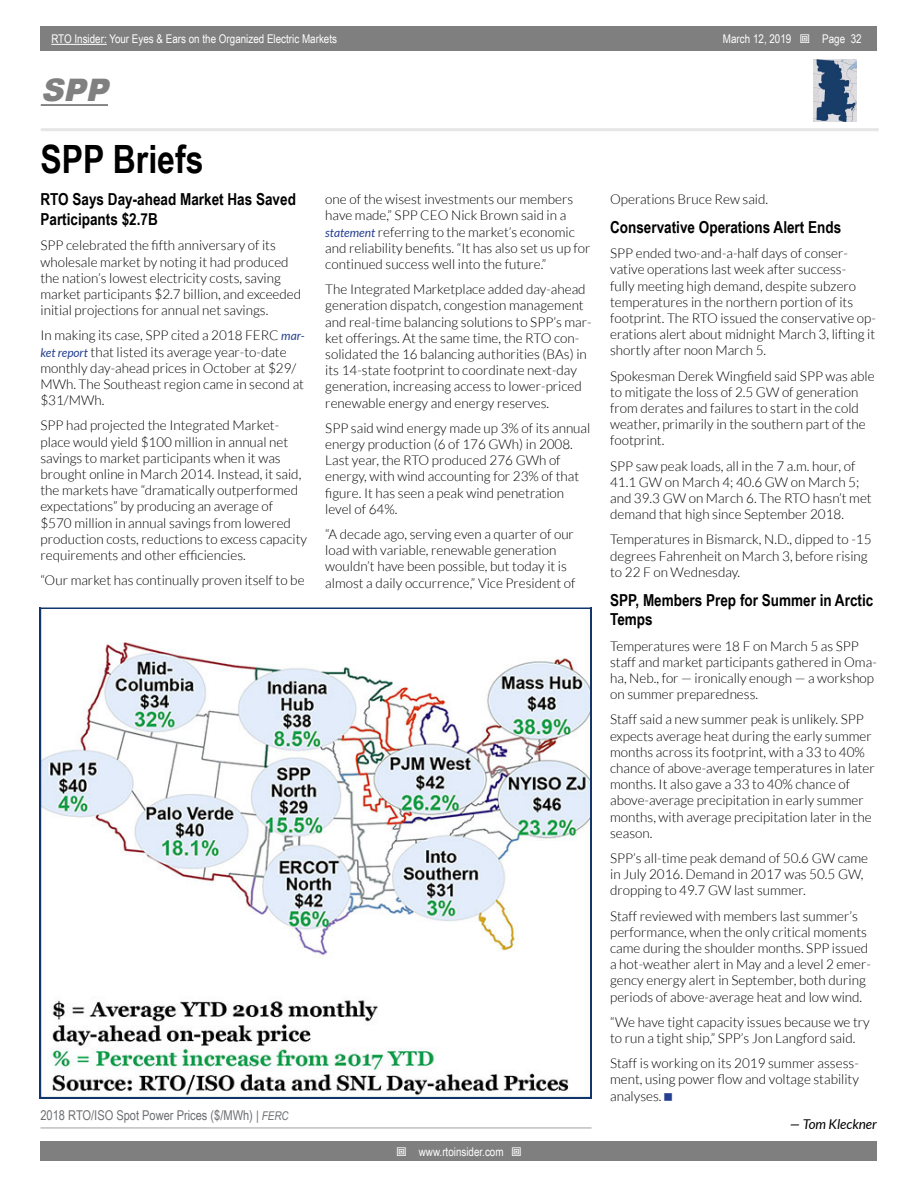
<style>
.page{position:relative;width:918px;height:1188px;background:#fff}
.page>*{position:absolute;margin:0;border:0;box-sizing:border-box;transform-origin:0 0}
.t1{font:700 39px "Arial Narrow";color:#000}
.t2{font:italic 900 31.05px "Arial";color:#808080}
.t3{font:700 16.5px/19.8px "Arial Narrow";color:#000}
.t4{font:300 13.5px/16.2px "Lato";color:#000}
.t5{font:13.5px "Arial Narrow";color:#6d6e71}
.t6{font:italic 13.5px "Lato";color:#000}
.t7{font:12px "Arial Narrow";color:#fff}
.s1{font-style:inherit}
.s2{font-weight:400;font-style:italic;font-size:12px;color:#25408f}
.s3{font-size:13.2px}
.s4{font-style:italic;font-size:12px}
</style>
<div class="page">
<div style="left:41px;top:1142px;width:836px;height:19px;background:#7f7f7f"></div>
<div style="left:41px;top:27px;width:836px;height:24px;background:#7f7f7f"></div>
<hr style="left:51px;top:44px;width:56px;height:1px;background:#fff">
<hr style="left:41px;top:128px;width:838px;height:3px;background:#e6e6e6">
<hr style="left:41px;top:104px;width:67px;height:2px;background:#808080">
<img style="left:813px;top:60px;width:44px;height:61px">
<img style="left:43px;top:642px;width:546px;height:453px">
<div style="left:40px;top:608px;width:552px;height:490px;border:2px solid #11356c"></div>
<hr style="left:40px;top:1127px;width:552px;height:2px;background:#bfbfbf">
<p class="t7" style="left:51px;top:30px;width:287px">RTO Insider: Your Eyes &amp; Ears on the Organized Electric Markets</p>
<p class="t7" style="left:723px;top:30px;width:70px">March 12, <span class="s1">2019</span></p>
<p class="t7" style="left:822px;top:30px;width:41px">Page 32</p>
<h2 class="t2" style="left:41px;top:68px;width:78px">SPP</h2>
<h1 class="t1" style="left:40px;top:130px;width:164px">SPP Briefs</h1>
<p class="t3" style="left:40px;top:189px;width:257px">RTO Says Day-ahead Market Has Saved<br>Participants $2.7B</p>
<p class="t4" style="left:40px;top:237px;width:262px">SPP celebrated the fifth anniversary of its wholesale market by noting it had produced the nation’s lowest electricity costs, saving market participants $2.7 billion, and exceeded initial projections for annual net savings.</p>
<p class="t4" style="left:40px;top:327px;width:266px">In making its case, SPP cited a 2018 FERC <span class="s2">mar&shy;ket report</span> that listed its average year-to-date monthly day-ahead prices in October at $29/ MWh. The Southeast region came in second at $31/MWh.</p>
<p class="t4" style="left:40px;top:417px;width:268px">SPP had projected the Integrated Market&shy;place would yield $100 million in annual net savings to market participants when it was brought online in March 2014. Instead, it said, the markets have “dramatically outperformed expectations” by producing an average of $570 million in annual savings from lowered production costs, reductions to excess capacity requirements and other efficiencies.</p>
<p class="t4" style="left:40px;top:572px;width:266px">“Our market has continually proven itself to be</p>
<p class="t4" style="left:325px;top:191px;width:267px">one of the wisest investments our members have made,” SPP CEO Nick Brown said in a <span class="s2">statement</span> referring to the market’s economic and reliability benefits. “It has also set us up for continued success well into the future.”</p>
<p class="t4" style="left:325px;top:281px;width:268px">The Integrated Marketplace added day-ahead generation dispatch, congestion management and real-time balancing solutions to SPP’s mar&shy;ket offerings. At the same time, the RTO con&shy;solidated the 16 balancing authorities (BAs) in its 14-state footprint to coordinate next-day generation, increasing access to lower-priced renewable energy and energy reserves.</p>
<p class="t4" style="left:325px;top:420px;width:267px">SPP said wind energy made up 3% of its annual energy production (6 of 176 GWh) in 2008.<br>Last year, the RTO produced 276 GWh of energy, with wind accounting for 23% of that figure. It has seen a peak wind penetration level of 64%.</p>
<p class="t4" style="left:325px;top:526px;width:252px">“A decade ago, serving even a quarter of our load with variable, renewable generation wouldn’t have been possible, but today it is almost a daily occurrence,” Vice President of</p>
<p class="t5" style="left:40px;top:1106px;width:250px">2018 RTO/ISO Spot Power Prices ($/MWh) <span class="s3">|</span> <span class="s4">FERC</span></p>
<p class="t7" style="left:419px;top:1143px;width:86px">www.rtoinsider.com</p>
<p class="t4" style="left:610px;top:191px;width:160px">Operations Bruce Rew said.</p>
<p class="t3" style="left:610px;top:217px;width:233px">Conservative Operations Alert Ends</p>
<p class="t4" style="left:610px;top:245px;width:267px">SPP ended two-and-a-half days of conser&shy;vative operations last week after success-<br>fully meeting high demand, despite subzero temperatures in the northern portion of its footprint. The RTO issued the conservative op&shy;erations alert about midnight March 3, lifting it shortly after noon March 5.</p>
<p class="t4" style="left:610px;top:368px;width:266px">Spokesman Derek Wingfield said SPP was able to mitigate the loss of 2.5 GW of generation from derates and failures to start in the cold weather, primarily in the southern part of the footprint.</p>
<p class="t4" style="left:610px;top:458px;width:263px">SPP saw peak loads, all in the 7 a.m. hour, of 41.1 GW on March 4; 40.6 GW on March 5; and 39.3 GW on March 6. The RTO hasn’t met demand that high since September 2018.</p>
<p class="t4" style="left:610px;top:532px;width:263px">Temperatures in Bismarck, N.D., dipped to -15 degrees Fahrenheit on March 3, before rising to 22 F on Wednesday.</p>
<p class="t3" style="left:610px;top:589px;width:265px">SPP, Members Prep for Summer in Arctic<br>Temps</p>
<p class="t4" style="left:610px;top:638px;width:268px">Temperatures were 18 F on March 5 as SPP staff and market participants gathered in Oma&shy;ha, Neb., for — ironically enough — a workshop on summer preparedness.</p>
<p class="t4" style="left:610px;top:712px;width:266px">Staff said a new summer peak is unlikely. SPP expects average heat during the early summer months across its footprint, with a 33 to 40% chance of above-average temperatures in later months. It also gave a 33 to 40% chance of above-average precipitation in early summer months, with average precipitation later in the season.</p>
<p class="t4" style="left:610px;top:850px;width:259px">SPP’s all-time peak demand of 50.6 GW came in July 2016. Demand in 2017 was 50.5 GW, dropping to 49.7 GW last summer.</p>
<p class="t4" style="left:610px;top:908px;width:262px">Staff reviewed with members last summer’s performance, when the only critical moments came during the shoulder months. SPP issued a hot-weather alert in May and a level 2 emer&shy;gency energy alert in September, both during periods of above-average heat and low wind.</p>
<p class="t4" style="left:610px;top:1014px;width:261px">“We have tight capacity issues because we try to run a tight ship,” SPP’s Jon Langford said.</p>
<p class="t4" style="left:610px;top:1055px;width:250px;text-align:justify">Staff is working on its 2019 summer assess&shy;ment, using power flow and voltage stability analyses.</p>
<p class="t6" style="left:790px;top:1116px;width:88px">— Tom Kleckner</p>
</div>
